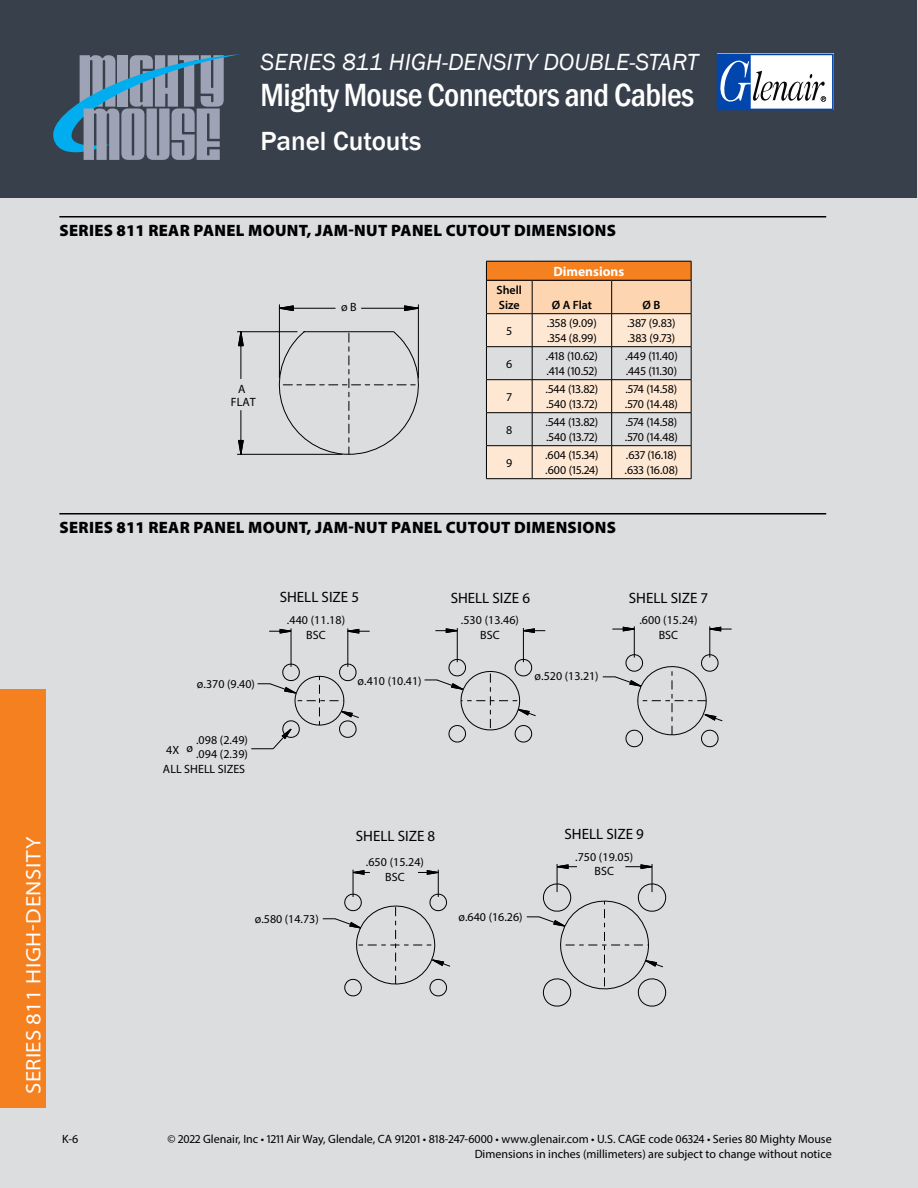
<style>
.page{position:relative;width:918px;height:1188px;background:#dcddde}
.page>*{position:absolute;margin:0;border:0;box-sizing:border-box;transform-origin:0 0}
.t1{font:500 condensed 33px "Franklin Gothic";letter-spacing:-.02em;color:#fff}
.t2{font:500 27px "Franklin Gothic";color:#fff}
.t3{font:italic 24px "Franklin Gothic";color:#fff}
.t4{font:semi-expanded 21px "Myriad Pro";letter-spacing:.03em;color:#fff}
.t5{font:900 16.5px "Myriad Pro";letter-spacing:.02em;color:#000}
.t6{font:15px "Myriad Pro";color:#000}
.t7{font:700 13.5px "Myriad Pro";color:#fff}
.t8{font:12px/15px "Myriad Pro";color:#000}
.t9{font:600 12px/15px "Myriad Pro";color:#000}
</style>
<div class="page">
<div style="left:0;top:0;width:917px;height:198px;background:#38404c"></div>
<svg style="left:717px;top:54px;width:117px;height:56px;background:#a1b6d4"></svg>
<div style="left:0;top:690px;width:46px;height:418px;background:#f58020"></div>
<svg style="left:53px;top:54px;width:187px;height:106px"></svg>
<hr style="left:279px;top:305px;width:1px;height:73px;background:#000">
<hr style="left:418px;top:305px;width:1px;height:73px;background:#000">
<svg style="left:278px;top:305px;width:58px;height:6px"></svg>
<svg style="left:361px;top:305px;width:58px;height:6px"></svg>
<hr style="left:237px;top:331px;width:60px;height:1px;background:#000">
<hr style="left:237px;top:454px;width:105px;height:1px;background:#000">
<svg style="left:238px;top:331px;width:6px;height:48px"></svg>
<svg style="left:238px;top:410px;width:6px;height:45px"></svg>
<svg style="left:261px;top:331px;width:158px;height:124px"></svg>
<svg style="left:486px;top:261px;width:206px;height:218px"></svg>
<hr style="left:532px;top:261px;width:80px;height:1px;background:#000">
<hr style="left:612px;top:261px;width:79px;height:1px;background:#000">
<hr style="left:487px;top:280px;width:45px;height:1px;background:#000">
<hr style="left:532px;top:280px;width:80px;height:1px;background:#000">
<hr style="left:612px;top:280px;width:79px;height:1px;background:#000">
<hr style="left:59px;top:216px;width:767px;height:2px;background:#000">
<hr style="left:59px;top:513px;width:767px;height:1px;background:#000">
<hr style="left:291px;top:628px;width:1px;height:39px;background:#000">
<hr style="left:347px;top:628px;width:1px;height:39px;background:#000">
<svg style="left:269px;top:629px;width:23px;height:5px"></svg>
<svg style="left:347px;top:629px;width:23px;height:5px"></svg>
<svg style="left:603px;top:652px;width:120px;height:96px"></svg>
<svg style="left:425px;top:657px;width:111px;height:86px"></svg>
<hr style="left:457px;top:628px;width:1px;height:34px;background:#000">
<hr style="left:523px;top:628px;width:1px;height:34px;background:#000">
<svg style="left:435px;top:628px;width:23px;height:5px"></svg>
<svg style="left:522px;top:628px;width:24px;height:5px"></svg>
<hr style="left:634px;top:626px;width:1px;height:32px;background:#000">
<hr style="left:709px;top:626px;width:1px;height:32px;background:#000">
<svg style="left:612px;top:626px;width:23px;height:6px"></svg>
<svg style="left:709px;top:626px;width:23px;height:6px"></svg>
<svg style="left:323px;top:870px;width:128px;height:127px"></svg>
<svg style="left:527px;top:864px;width:139px;height:143px"></svg>
<svg style="left:251px;top:662px;width:108px;height:88px"></svg>
<h3 class="t3" style="left:261px;top:47px;width:439px">SERIES 811 HIGH-DENSITY DOUBLE-START</h3>
<h1 class="t1" style="left:261px;top:74px;width:435px">Mighty Mouse Connectors and Cables</h1>
<h2 class="t2" style="left:261px;top:124px;width:162px">Panel Cutouts</h2>
<h3 class="t5" style="left:60px;top:219px;width:558px">SERIES 811 REAR PANEL MOUNT, JAM-NUT PANEL CUTOUT DIMENSIONS</h3>
<p class="t8" style="left:231px;top:382px;width:26px;line-height:12.6px;text-align:center">A<br>FLAT</p>
<p class="t8" style="left:341px;top:299px;width:17px">ø B</p>
<p class="t9" style="left:497px;top:282px;width:27px">Shell<br>Size</p>
<p class="t7" style="left:553px;top:262px;width:72px">Dimensions</p>
<p class="t9" style="left:552px;top:297px;width:42px">Ø A Flat</p>
<p class="t9" style="left:643px;top:297px;width:19px">Ø B</p>
<p class="t8" style="left:507px;top:323px;width:7px">5</p>
<p class="t8" style="left:547px;top:315px;width:51px">.358 (9.09) .354 (8.99)</p>
<p class="t8" style="left:627px;top:315px;width:50px">.387 (9.83) .383 (9.73)</p>
<p class="t8" style="left:506px;top:356px;width:8px">6</p>
<p class="t8" style="left:546px;top:348px;width:54px">.418 (10.62) .414 (10.52)</p>
<p class="t8" style="left:625px;top:348px;width:54px">.449 (11.40) .445 (11.30)</p>
<p class="t8" style="left:507px;top:389px;width:6px">7</p>
<p class="t8" style="left:546px;top:381px;width:54px">.544 (13.82) .540 (13.72)</p>
<p class="t8" style="left:625px;top:381px;width:55px">.574 (14.58) .570 (14.48)</p>
<p class="t8" style="left:506px;top:422px;width:8px">8</p>
<p class="t8" style="left:546px;top:414px;width:54px">.544 (13.82) .540 (13.72)</p>
<p class="t8" style="left:625px;top:414px;width:55px">.574 (14.58) .570 (14.48)</p>
<p class="t8" style="left:506px;top:455px;width:8px">9</p>
<p class="t8" style="left:545px;top:447px;width:55px">.604 (15.34) .600 (15.24)</p>
<p class="t8" style="left:625px;top:447px;width:55px">.637 (16.18) .633 (16.08)</p>
<h3 class="t5" style="left:60px;top:516px;width:558px">SERIES 811 REAR PANEL MOUNT, JAM-NUT PANEL CUTOUT DIMENSIONS</h3>
<h3 class="t4" style="left:20px;top:1094px;width:258px;rotate:-90deg">SERIES 811 HIGH-DENSITY</h3>
<p class="t8" style="left:197px;top:677px;width:59px">ø.370 (9.40)</p>
<p class="t8" style="left:196px;top:733px;width:53px;line-height:14.4px">.098 (2.49) .094 (2.39)</p>
<p class="t8" style="left:163px;top:740px;width:84px;line-height:19.4px">4X ø<br>ALL SHELL SIZES</p>
<p class="t6" style="left:280px;top:588px;width:81px">SHELL SIZE 5</p>
<p class="t6" style="left:451px;top:589px;width:81px">SHELL SIZE 6</p>
<p class="t6" style="left:629px;top:589px;width:81px">SHELL SIZE 7</p>
<p class="t8" style="left:461px;top:613px;width:60px;line-height:14.4px;text-align:center">.530 (13.46)<br>BSC</p>
<p class="t8" style="left:639px;top:613px;width:60px;line-height:14.4px;text-align:center">.600 (15.24)<br>BSC</p>
<p class="t8" style="left:287px;top:613px;width:60px;line-height:14.4px;text-align:center">.440 (11.18)<br>BSC</p>
<p class="t8" style="left:358px;top:673px;width:66px">ø.410 (10.41)</p>
<p class="t8" style="left:535px;top:669px;width:66px">ø.520 (13.21)</p>
<p class="t6" style="left:356px;top:827px;width:81px">SHELL SIZE 8</p>
<p class="t6" style="left:565px;top:825px;width:81px">SHELL SIZE 9</p>
<p class="t8" style="left:366px;top:855px;width:60px;line-height:14.4px;text-align:center">.650 (15.24)<br>BSC</p>
<p class="t8" style="left:575px;top:849px;width:60px;line-height:14.4px;text-align:center">.750 (19.05)<br>BSC</p>
<p class="t8" style="left:255px;top:912px;width:66px">ø.580 (14.73)</p>
<p class="t8" style="left:459px;top:909px;width:66px">ø.640 (16.26)</p>
<p class="t8" style="left:62px;top:1131px;width:18px">K-6</p>
<p class="t8" style="left:168px;top:1131px;width:666px;text-align:right">© 2022 Glenair, Inc • 1211 Air Way, Glendale, CA 91201 • 818-247-6000 • www.glenair.com • U.S. CAGE code 06324 • Series 80 Mighty Mouse<br>Dimensions in inches (millimeters) are subject to change without notice</p>
</div>
